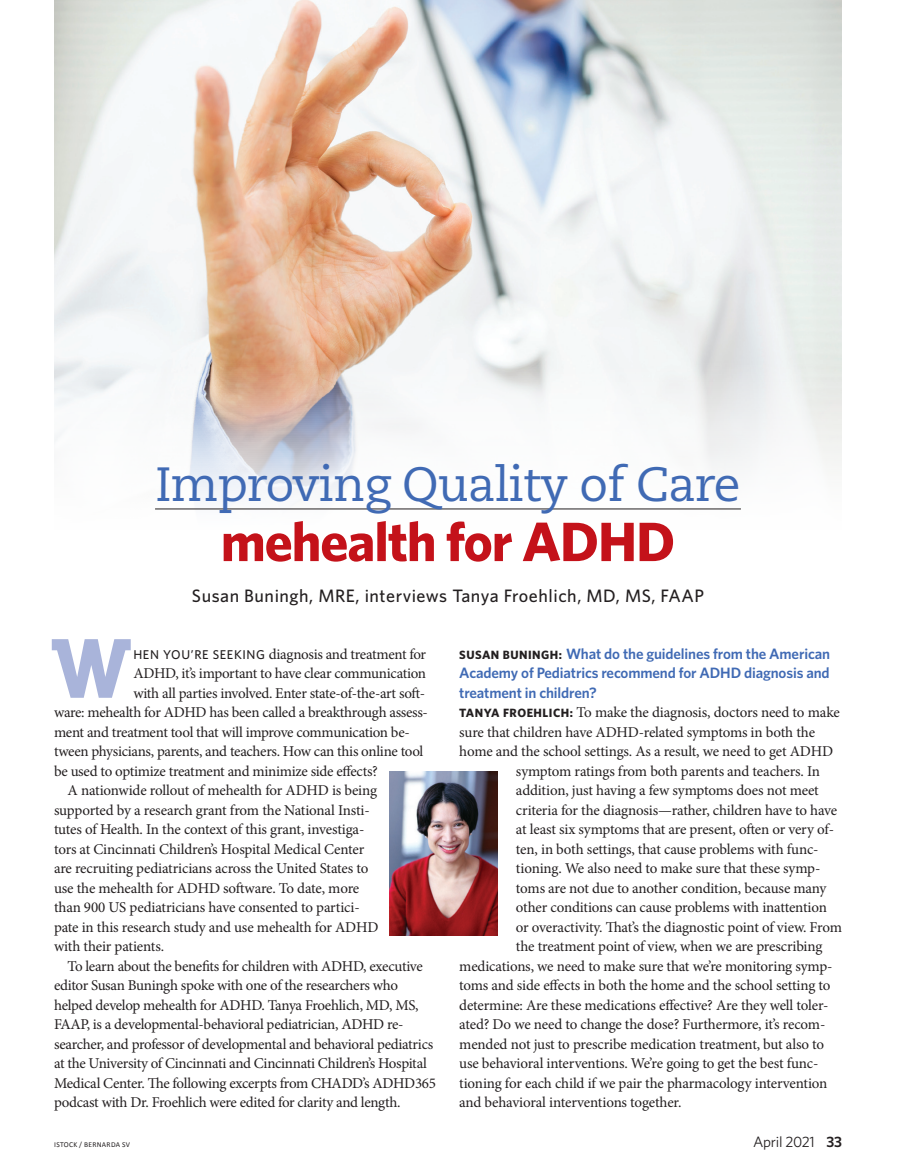
<style>
.page{position:relative;width:905px;height:1175px;background:#fff}
.page>*{position:absolute;margin:0;border:0;box-sizing:border-box;transform-origin:0 0}
.Dept_Graph_1{font:800 97.65px "Triplex Serif OT";color:#a9b4da}
.Dept__Headline{font:700 55.5px "Whitney";letter-spacing:-.02em;color:#c4121a}
.Dept__Headline-2{font:48px "Caecilia LT Std";letter-spacing:-.02em;color:#406ab4}
.Dept__Headline-3{font:500 18px "Whitney";letter-spacing:.03em;color:#231f20}
.Text_NI{font:15px "Minion Pro";letter-spacing:-.015em;color:#231f20}
.Text{font:15px/19.5px "Minion Pro";letter-spacing:-.02em;color:#231f20}
.Dept_Graph_1-2{font:15px "Minion Pro";letter-spacing:-.02em;color:#231f20}
.Question{font:600 15px/19.5px "Whitney";letter-spacing:-.01em;color:#406ab4;text-align:justify}
.t1{font:15px "Whitney";letter-spacing:-.02em;color:#231f20}
.Credit{font:7.5px "Calibri";letter-spacing:.04em;color:#231f20}
.s1{font-family:"Whitney";font-weight:500;font-size:12.75px}
.s2{font-weight:700;font-size:12px;color:#231f20}
.s3{font-family:"Whitney";font-weight:700;font-size:12px}
.s4{font-weight:600}
</style>
<div class="page">
<img style="left:54px;top:0;width:788px;height:510px">
<hr style="left:155px;top:508px;width:586px;height:1px;background:#231f20">
<img style="left:389px;top:771px;width:109px;height:165px">
<p class="Dept__Headline-2" style="left:155px;top:456px;width:586px">Improving Quality of Care</p>
<p class="Dept__Headline" style="left:221px;top:508px;width:456px">mehealth for ADHD</p>
<p class="Dept__Headline-3" style="left:192px;top:584px;width:513px">Susan Buningh, MRE, interviews Tanya Froehlich, MD, MS, FAAP</p>
<p class="Dept_Graph_1" style="left:54px;top:616px;width:76px">W</p>
<p class="Dept_Graph_1-2" style="left:133px;top:644px;width:294px"><span class="s1">HEN YOU’RE SEEKING</span> diagnosis and treatment for</p>
<p class="Dept_Graph_1-2" style="left:133px;top:663px;width:294px">ADHD, it’s important to have clear communication</p>
<p class="Dept_Graph_1-2" style="left:133px;top:683px;width:293px">with all parties involved. Enter state-of-the-art soft-</p>
<p class="Dept_Graph_1-2" style="left:54px;top:702px;width:375px">ware: mehealth for ADHD has been called a breakthrough assess-</p>
<p class="Dept_Graph_1-2" style="left:54px;top:722px;width:357px">ment and treatment tool that will improve communication be-</p>
<p class="Dept_Graph_1-2" style="left:54px;top:741px;width:371px">tween physicians, parents, and teachers. How can this online tool</p>
<p class="Dept_Graph_1-2" style="left:54px;top:761px;width:325px">be used to optimize treatment and minimize side effects?</p>
<p class="Text" style="left:54px;top:781px;width:326px;text-indent:14px">A nationwide rollout of mehealth for ADHD is being supported by a research grant from the National Insti&shy;tutes of Health. In the context of this grant, investiga&shy;tors at Cincinnati Children’s Hospital Medical Center are recruiting pediatricians across the United States to use the mehealth for ADHD software. To date, more than 900 US pediatricians have consented to partici&shy;pate in this research study and use mehealth for ADHD with their patients.</p>
<p class="Text" style="left:54px;top:956px;width:383px;text-indent:14px">To learn about the benefits for children with ADHD, executive editor Susan Buningh spoke with one of the researchers who helped develop mehealth for ADHD. Tanya Froehlich, MD, MS, FAAP, is a developmental-behavioral pediatrician, ADHD re&shy;searcher, and professor of developmental and behavioral pediatrics at the University of Cincinnati and Cincinnati Children’s Hospital Medical Center. The following excerpts from CHADD’s ADHD365 podcast with Dr. Froehlich were edited for clarity and length.</p>
<p class="Question" style="left:459px;top:643px;width:372px"><span class="s2">SUSAN BUNINGH:</span> What do the guidelines from the American Academy of Pediatrics recommend for ADHD diagnosis and treatment in children?</p>
<p class="Text_NI" style="left:459px;top:702px;width:382px"><span class="s3">TANYA FROEHLICH:</span> To make the diagnosis, doctors need to make</p>
<p class="Text_NI" style="left:459px;top:722px;width:357px">sure that children have ADHD-related symptoms in both the</p>
<p class="Text_NI" style="left:459px;top:741px;width:375px">home and the school settings. As a result, we need to get ADHD</p>
<p class="Text_NI" style="left:516px;top:761px;width:305px">symptom ratings from both parents and teachers. In</p>
<p class="Text_NI" style="left:516px;top:780px;width:304px">addition, just having a few symptoms does not meet</p>
<p class="Text_NI" style="left:516px;top:800px;width:323px">criteria for the diagnosis—rather, children have to have</p>
<p class="Text_NI" style="left:516px;top:819px;width:319px">at least six symptoms that are present, often or very of-</p>
<p class="Text_NI" style="left:516px;top:839px;width:304px">ten, in both settings, that cause problems with func-</p>
<p class="Text_NI" style="left:516px;top:858px;width:306px">tioning. We also need to make sure that these symp-</p>
<p class="Text_NI" style="left:516px;top:878px;width:312px">toms are not due to another condition, because many</p>
<p class="Text_NI" style="left:516px;top:897px;width:312px">other conditions can cause problems with inattention</p>
<p class="Text_NI" style="left:516px;top:917px;width:327px">or overactivity. That’s the diagnostic point of view. From</p>
<p class="Text_NI" style="left:516px;top:936px;width:308px">the treatment point of view, when we are prescribing</p>
<p class="Text_NI" style="left:459px;top:956px;width:375px">medications, we need to make sure that we’re monitoring symp-</p>
<p class="Text_NI" style="left:459px;top:975px;width:373px">toms and side effects in both the home and the school setting to</p>
<p class="Text_NI" style="left:459px;top:995px;width:371px">determine: Are these medications effective? Are they well toler-</p>
<p class="Text_NI" style="left:459px;top:1014px;width:367px">ated? Do we need to change the dose? Furthermore, it’s recom-</p>
<p class="Text_NI" style="left:459px;top:1034px;width:366px">mended not just to prescribe medication treatment, but also to</p>
<p class="Text_NI" style="left:459px;top:1053px;width:361px">use behavioral interventions. We’re going to get the best func-</p>
<p class="Text_NI" style="left:459px;top:1073px;width:370px">tioning for each child if we pair the pharmacology intervention</p>
<p class="Text_NI" style="left:459px;top:1092px;width:224px">and behavioral interventions together.</p>
<p class="Credit" style="left:54px;top:1139px;width:78px">ISTOCK / BERNARDA SV</p>
<p class="t1" style="left:753px;top:1133px;width:90px">April 2021 <span class="s4">33</span></p>
</div>
